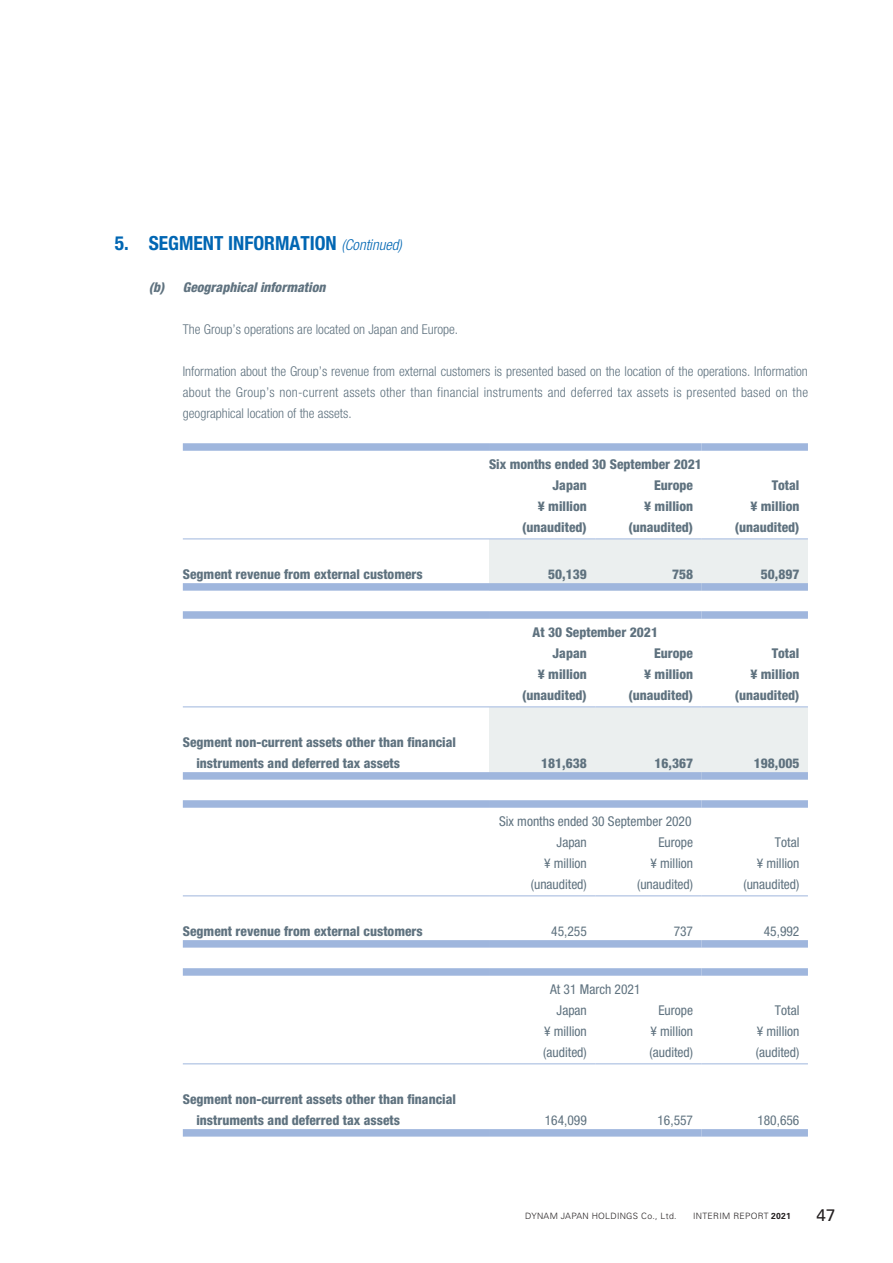
<style>
.page{position:relative;width:893px;height:1263px;background:#fff}
.page>*{position:absolute;margin:0;border:0;box-sizing:border-box;transform-origin:0 0}
._01_H1{font:700 condensed 19.5px "Helvetica Neue LT Std";color:#0166b3}
.t1{font:16.8px "Univers LT Std";color:#231f20}
._50_Table_txt{font:800 condensed 13.5px "Helvetica Neue LT Std";color:#5f727f}
._00_txt{font:300 condensed 13.5px/21px "Helvetica Neue LT Std";color:#5f727f;text-align:justify}
._50_Table_txt-2{font:condensed 13.5px "Helvetica Neue LT Std";color:#5f727f}
._02_H2{font:italic 800 condensed 13.5px "Helvetica Neue LT Std";color:#5f727f}
.t2{font:300 8.7px "Univers LT Std";letter-spacing:.035em;color:#231f20}
.s1{font-weight:300;font-style:italic;font-size:15px}
.s2{font-weight:700}
</style>
<div class="page">
<div style="left:489px;top:539px;width:319px;height:44px;background:#ebefef"></div>
<div style="left:183px;top:443px;width:306px;height:8px;background:#9fb6dd"></div>
<div style="left:489px;top:443px;width:213px;height:8px;background:#9fb6dd"></div>
<div style="left:702px;top:443px;width:106px;height:8px;background:#9fb6dd"></div>
<hr style="left:183px;top:538px;width:306px;height:1px;background:#9fb6dd">
<hr style="left:489px;top:538px;width:106px;height:1px;background:#9fb6dd">
<hr style="left:595px;top:538px;width:107px;height:1px;background:#9fb6dd">
<hr style="left:702px;top:538px;width:106px;height:1px;background:#9fb6dd">
<div style="left:183px;top:583px;width:306px;height:8px;background:#9fb6dd"></div>
<div style="left:489px;top:583px;width:213px;height:8px;background:#9fb6dd"></div>
<div style="left:702px;top:583px;width:106px;height:8px;background:#9fb6dd"></div>
<div style="left:489px;top:707px;width:319px;height:65px;background:#ebefef"></div>
<div style="left:183px;top:611px;width:306px;height:8px;background:#9fb6dd"></div>
<div style="left:489px;top:611px;width:213px;height:8px;background:#9fb6dd"></div>
<div style="left:702px;top:611px;width:106px;height:8px;background:#9fb6dd"></div>
<hr style="left:183px;top:706px;width:306px;height:1px;background:#9fb6dd">
<hr style="left:489px;top:706px;width:106px;height:1px;background:#9fb6dd">
<hr style="left:595px;top:706px;width:107px;height:1px;background:#9fb6dd">
<hr style="left:702px;top:706px;width:106px;height:1px;background:#9fb6dd">
<div style="left:183px;top:772px;width:306px;height:8px;background:#9fb6dd"></div>
<div style="left:489px;top:772px;width:213px;height:8px;background:#9fb6dd"></div>
<div style="left:702px;top:772px;width:106px;height:8px;background:#9fb6dd"></div>
<div style="left:183px;top:800px;width:306px;height:8px;background:#9fb6dd"></div>
<div style="left:489px;top:800px;width:213px;height:8px;background:#9fb6dd"></div>
<div style="left:702px;top:800px;width:106px;height:8px;background:#9fb6dd"></div>
<hr style="left:183px;top:895px;width:306px;height:1px;background:#9fb6dd">
<hr style="left:489px;top:895px;width:106px;height:1px;background:#9fb6dd">
<hr style="left:595px;top:895px;width:107px;height:1px;background:#9fb6dd">
<hr style="left:702px;top:895px;width:106px;height:1px;background:#9fb6dd">
<div style="left:183px;top:940px;width:306px;height:7px;background:#9fb6dd"></div>
<div style="left:489px;top:940px;width:213px;height:7px;background:#9fb6dd"></div>
<div style="left:702px;top:940px;width:106px;height:7px;background:#9fb6dd"></div>
<div style="left:183px;top:968px;width:306px;height:8px;background:#9fb6dd"></div>
<div style="left:489px;top:968px;width:213px;height:8px;background:#9fb6dd"></div>
<div style="left:702px;top:968px;width:106px;height:8px;background:#9fb6dd"></div>
<hr style="left:183px;top:1063px;width:306px;height:1px;background:#9fb6dd">
<hr style="left:489px;top:1063px;width:106px;height:1px;background:#9fb6dd">
<hr style="left:595px;top:1063px;width:107px;height:1px;background:#9fb6dd">
<hr style="left:702px;top:1063px;width:106px;height:1px;background:#9fb6dd">
<div style="left:183px;top:1129px;width:306px;height:7px;background:#9fb6dd"></div>
<div style="left:489px;top:1129px;width:213px;height:7px;background:#9fb6dd"></div>
<div style="left:702px;top:1129px;width:106px;height:7px;background:#9fb6dd"></div>
<p class="_01_H1" style="left:115px;top:231px;width:288px">5. SEGMENT INFORMATION <span class="s1">(Continued)</span></p>
<p class="_02_H2" style="left:149px;top:279px;width:178px">(b) Geographical information</p>
<p class="_00_txt" style="left:183px;top:319px;width:277px">The Group’s operations are located on Japan and Europe.</p>
<p class="_00_txt" style="left:183px;top:361px;width:627px">Information about the Group’s revenue from external customers is presented based on the location of the operations. Information about the Group’s non-current assets other than financial instruments and deferred tax assets is presented based on the geographical location of the assets.</p>
<p class="_50_Table_txt" style="left:489px;top:456px;width:214px">Six months ended 30 September 2021</p>
<p class="_50_Table_txt" style="left:552px;top:477px;width:36px">Japan</p>
<p class="_50_Table_txt" style="left:654px;top:477px;width:41px">Europe</p>
<p class="_50_Table_txt" style="left:772px;top:477px;width:29px">Total</p>
<p class="_50_Table_txt" style="left:538px;top:498px;width:51px">¥ million</p>
<p class="_50_Table_txt" style="left:644px;top:498px;width:51px">¥ million</p>
<p class="_50_Table_txt" style="left:750px;top:498px;width:51px">¥ million</p>
<p class="_50_Table_txt" style="left:522px;top:519px;width:66px">(unaudited)</p>
<p class="_50_Table_txt" style="left:629px;top:519px;width:66px">(unaudited)</p>
<p class="_50_Table_txt" style="left:735px;top:519px;width:66px">(unaudited)</p>
<p class="_50_Table_txt" style="left:183px;top:566px;width:241px">Segment revenue from external customers</p>
<p class="_50_Table_txt" style="left:548px;top:566px;width:40px">50,139</p>
<p class="_50_Table_txt" style="left:672px;top:566px;width:23px">758</p>
<p class="_50_Table_txt" style="left:761px;top:566px;width:40px">50,897</p>
<p class="_50_Table_txt" style="left:533px;top:624px;width:127px">At 30 September 2021</p>
<p class="_50_Table_txt" style="left:552px;top:645px;width:36px">Japan</p>
<p class="_50_Table_txt" style="left:654px;top:645px;width:41px">Europe</p>
<p class="_50_Table_txt" style="left:772px;top:645px;width:29px">Total</p>
<p class="_50_Table_txt" style="left:538px;top:666px;width:51px">¥ million</p>
<p class="_50_Table_txt" style="left:644px;top:666px;width:51px">¥ million</p>
<p class="_50_Table_txt" style="left:750px;top:666px;width:51px">¥ million</p>
<p class="_50_Table_txt" style="left:522px;top:687px;width:66px">(unaudited)</p>
<p class="_50_Table_txt" style="left:629px;top:687px;width:66px">(unaudited)</p>
<p class="_50_Table_txt" style="left:735px;top:687px;width:66px">(unaudited)</p>
<p class="_50_Table_txt" style="left:183px;top:734px;width:275px">Segment non-current assets other than financial</p>
<p class="_50_Table_txt" style="left:196px;top:755px;width:205px">instruments and deferred tax assets</p>
<p class="_50_Table_txt" style="left:541px;top:755px;width:47px">181,638</p>
<p class="_50_Table_txt" style="left:654px;top:755px;width:40px">16,367</p>
<p class="_50_Table_txt" style="left:754px;top:755px;width:47px">198,005</p>
<p class="_50_Table_txt-2" style="left:499px;top:814px;width:194px">Six months ended 30 September 2020</p>
<p class="_50_Table_txt-2" style="left:557px;top:835px;width:32px">Japan</p>
<p class="_50_Table_txt-2" style="left:658px;top:835px;width:36px">Europe</p>
<p class="_50_Table_txt-2" style="left:775px;top:835px;width:26px">Total</p>
<p class="_50_Table_txt-2" style="left:544px;top:856px;width:44px">¥ million</p>
<p class="_50_Table_txt-2" style="left:650px;top:856px;width:44px">¥ million</p>
<p class="_50_Table_txt-2" style="left:757px;top:856px;width:44px">¥ million</p>
<p class="_50_Table_txt-2" style="left:531px;top:877px;width:57px">(unaudited)</p>
<p class="_50_Table_txt-2" style="left:637px;top:877px;width:57px">(unaudited)</p>
<p class="_50_Table_txt-2" style="left:743px;top:877px;width:57px">(unaudited)</p>
<p class="_50_Table_txt" style="left:183px;top:923px;width:241px">Segment revenue from external customers</p>
<p class="_50_Table_txt-2" style="left:551px;top:923px;width:37px">45,255</p>
<p class="_50_Table_txt-2" style="left:674px;top:923px;width:21px">737</p>
<p class="_50_Table_txt-2" style="left:764px;top:923px;width:37px">45,992</p>
<p class="_50_Table_txt-2" style="left:550px;top:982px;width:92px">At 31 March 2021</p>
<p class="_50_Table_txt-2" style="left:557px;top:1003px;width:32px">Japan</p>
<p class="_50_Table_txt-2" style="left:658px;top:1003px;width:36px">Europe</p>
<p class="_50_Table_txt-2" style="left:775px;top:1003px;width:26px">Total</p>
<p class="_50_Table_txt-2" style="left:544px;top:1024px;width:44px">¥ million</p>
<p class="_50_Table_txt-2" style="left:650px;top:1024px;width:44px">¥ million</p>
<p class="_50_Table_txt-2" style="left:757px;top:1024px;width:44px">¥ million</p>
<p class="_50_Table_txt-2" style="left:543px;top:1045px;width:45px">(audited)</p>
<p class="_50_Table_txt-2" style="left:650px;top:1045px;width:45px">(audited)</p>
<p class="_50_Table_txt-2" style="left:756px;top:1045px;width:45px">(audited)</p>
<p class="_50_Table_txt" style="left:183px;top:1091px;width:275px">Segment non-current assets other than financial</p>
<p class="_50_Table_txt" style="left:196px;top:1112px;width:205px">instruments and deferred tax assets</p>
<p class="_50_Table_txt-2" style="left:545px;top:1112px;width:44px">164,099</p>
<p class="_50_Table_txt-2" style="left:657px;top:1112px;width:37px">16,557</p>
<p class="_50_Table_txt-2" style="left:757px;top:1112px;width:44px">180,656</p>
<p class="t2" style="left:525px;top:1211px;width:153px">DYNAM JAPAN HOLDINGS Co., Ltd.</p>
<p class="t2" style="left:693px;top:1211px;width:99px">INTERIM REPORT <span class="s2">2021</span></p>
<p class="t1" style="left:816px;top:1205px;width:20px">47</p>
</div>
